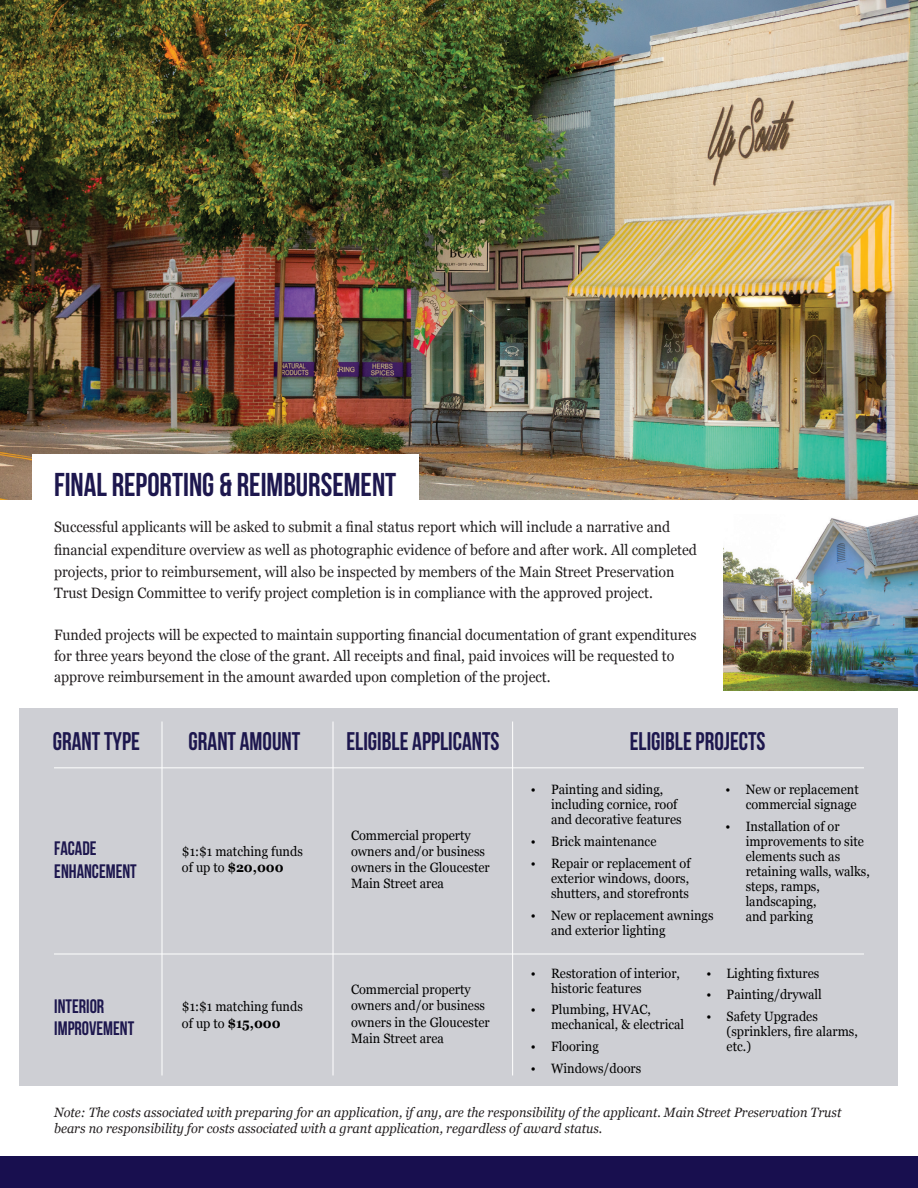
<style>
.page{position:relative;width:918px;height:1188px;background:#fff}
.page>*{position:absolute;margin:0;border:0;box-sizing:border-box;transform-origin:0 0}
.t1{font:700 33px "Bebas Neue";color:#1d174e;scale:.94 1}
.t2{font:700 25.5px "Bebas Neue";color:#1d174e;scale:.94 1}
.t3{font:700 19.5px/22.5px "Bebas Neue";color:#1d174e;scale:.94 1}
.t4{font:15px/22.5px "Georgia";color:#231f20;scale:.94 1}
.t5{font:13.5px/15px "Georgia";color:#000;scale:.94 1}
.t6{font:italic 13.5px/16.2px "Georgia";color:#231f20;scale:.94 1}
.s1{font-weight:700}
</style>
<div class="page">
<div style="left:19px;top:708px;width:878px;height:378px;background:#cecfd4"></div>
<img style="left:0;top:0;width:918px;height:500px">
<div style="left:32px;top:454px;width:386px;height:50px;background:#fff"></div>
<hr style="left:54px;top:954px;width:810px;height:1px;background:#fff">
<hr style="left:162px;top:722px;width:1px;height:354px;background:#fff">
<div style="left:0;top:1157px;width:918px;height:31px;background:#180f4f"></div>
<hr style="left:333px;top:722px;width:1px;height:354px;background:#fff">
<hr style="left:512px;top:722px;width:1px;height:354px;background:#fff">
<hr style="left:54px;top:767px;width:810px;height:1px;background:#fff">
<img style="left:724px;top:515px;width:194px;height:176px">
<h1 class="t1" style="left:54px;top:467px;width:366px">FINAL REPORTING &amp; REIMBURSEMENT</h1>
<p class="t4" style="left:54px;top:515px;width:686px">Successful applicants will be asked to submit a final status report which will include a narrative and financial expenditure overview as well as photographic evidence of before and after work. All completed projects, prior to reimbursement, will also be inspected by members of the Main Street Preservation</p>
<p class="t4" style="left:54px;top:581px;width:639px">Trust Design Committee to verify project completion is in compliance with the approved project.</p>
<p class="t4" style="left:54px;top:624px;width:685px;line-height:21px">Funded projects will be expected to maintain supporting financial documentation of grant expenditures for three years beyond the close of the grant. All receipts and final, paid invoices will be requested to approve reimbursement in the amount awarded upon completion of the project.</p>
<h2 class="t2" style="left:53px;top:727px;width:94px">GRANT TYPE</h2>
<h3 class="t3" style="left:54px;top:837px;width:89px">FACADE<br>ENHANCEMENT</h3>
<h2 class="t2" style="left:189px;top:727px;width:120px">GRANT AMOUNT</h2>
<p class="t5" style="left:182px;top:843px;width:130px;line-height:16.2px">$1:$1 matching funds of up to <span class="s1">$20,000</span></p>
<h3 class="t3" style="left:54px;top:995px;width:87px">INTERIOR<br>IMPROVEMENT</h3>
<p class="t5" style="left:182px;top:998px;width:130px;line-height:16.2px">$1:$1 matching funds of up to <span class="s1">$15,000</span></p>
<h2 class="t2" style="left:346px;top:727px;width:164px">ELIGIBLE APPLICANTS</h2>
<p class="t5" style="left:351px;top:826px;width:149px;line-height:16.2px">Commercial property owners and/or business owners in the Gloucester<br>Main Street area</p>
<p class="t5" style="left:351px;top:981px;width:149px;line-height:16.2px">Commercial property owners and/or business owners in the Gloucester<br>Main Street area</p>
<h2 class="t2" style="left:630px;top:727px;width:146px">ELIGIBLE PROJECTS</h2>
<p class="t5" style="left:551px;top:782px;width:140px;text-indent:-20px">• Painting and siding, including cornice, roof and decorative features</p>
<p class="t5" style="left:531px;top:833px;width:135px">• Brick maintenance</p>
<p class="t5" style="left:551px;top:855px;width:150px;text-align:justify;text-indent:-20px">• Repair or replacement of exterior windows, doors, shutters, and storefronts</p>
<p class="t5" style="left:551px;top:907px;width:174px;text-indent:-20px">• New or replacement awnings and exterior lighting</p>
<p class="t5" style="left:725px;top:782px;width:143px;text-align:right">• New or replacement commercial signage</p>
<p class="t5" style="left:746px;top:818px;width:134px;text-indent:-20px">• Installation of or improvements to site elements such as retaining walls, walks, steps, ramps, landscaping,<br>and parking</p>
<p class="t5" style="left:551px;top:965px;width:139px;text-indent:-20px">• Restoration of interior, historic features</p>
<p class="t5" style="left:551px;top:1002px;width:143px;text-indent:-20px">• Plumbing, HVAC, mechanical, &amp; electrical</p>
<p class="t5" style="left:531px;top:1038px;width:74px">• Flooring</p>
<p class="t5" style="left:531px;top:1060px;width:119px">• Windows/doors</p>
<p class="t5" style="left:706px;top:965px;width:122px">• Lighting fixtures</p>
<p class="t5" style="left:706px;top:987px;width:124px">• Painting/drywall</p>
<p class="t5" style="left:727px;top:1008px;width:141px;text-indent:-20px">• Safety Upgrades (sprinklers, fire alarms, etc.)</p>
<p class="t6" style="left:54px;top:1103px;width:839px">Note: The costs associated with preparing for an application, if any, are the responsibility of the applicant. Main Street Preservation Trust bears no responsibility for costs associated with a grant application, regardless of award status.</p>
</div>
